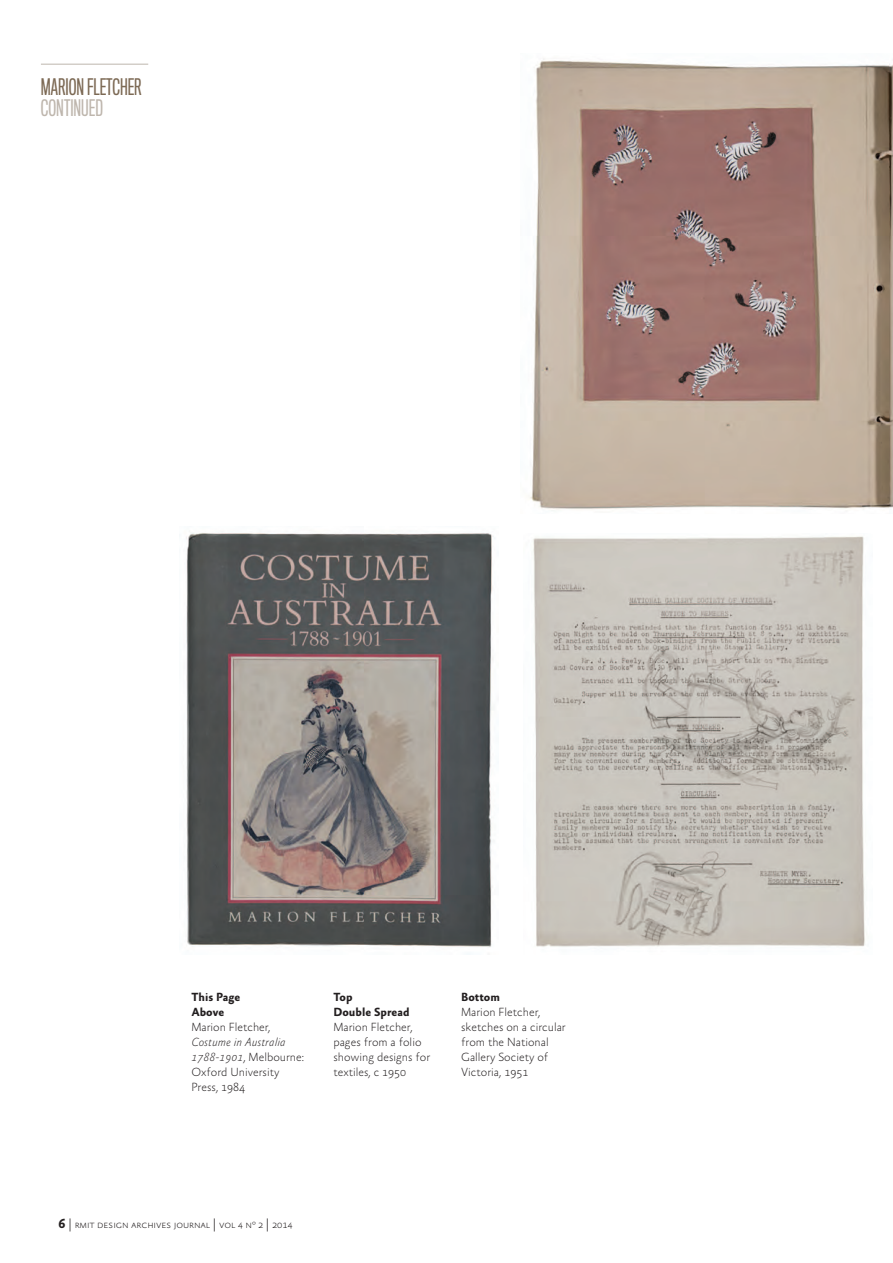
<style>
.page{position:relative;width:893px;height:1263px;background:#fff}
.page>*{position:absolute;margin:0;border:0;box-sizing:border-box;transform-origin:0 0}
.t1{font:21px "Titling Gothic FB Comp";color:#7c6954}
.t2{font:21px "Titling Gothic FB Comp";color:#beb6ad}
.t3{font:100 12px/15px "Absara Sans OT";color:#231f20}
.t4{font:700 12px/15px "Absara Sans OT";color:#231f20}
.t5{font:100 10.5px "Absara Sans OT";letter-spacing:-.01em;color:#231f20}
.s1{font-style:italic}
.s2{font-weight:700;font-size:13.5px}
.s3{font-size:13.5px}
</style>
<div class="page">
<img style="left:533px;top:536px;width:332px;height:411px">
<img style="left:529px;top:58px;width:364px;height:452px">
<hr style="left:41px;top:64px;width:107px;height:1px;background:#beb6ad">
<img style="left:186px;top:533px;width:308px;height:414px">
<h1 class="t1" style="left:41px;top:75px;width:102px">MARION FLETCHER</h1>
<h1 class="t2" style="left:41px;top:96px;width:63px">CONTINUED</h1>
<p class="t4" style="left:191px;top:989px;width:50px">This Page<br>Above</p>
<p class="t3" style="left:191px;top:1019px;width:81px">Marion Fletcher,</p>
<p class="t3" style="left:191px;top:1034px;width:114px"><span class="s1">Costume in Australia<br>1788-1901</span>, Melbourne:<br>Oxford University<br>Press, 1984</p>
<p class="t4" style="left:333px;top:989px;width:78px">Top<br>Double Spread</p>
<p class="t3" style="left:333px;top:1019px;width:98px">Marion Fletcher, pages from a folio showing designs for textiles, c 1950</p>
<p class="t4" style="left:461px;top:989px;width:40px">Bottom</p>
<p class="t3" style="left:461px;top:1004px;width:106px">Marion Fletcher, sketches on a circular from the National<br>Gallery Society of<br>Victoria, 1951</p>
<p class="t5" style="left:58px;top:1218px;width:236px"><span class="s2">6</span> <span class="s3">|</span> rmit design archives journal <span class="s3">|</span> vol 4 nº 2 <span class="s3">|</span> 2014</p>
</div>
